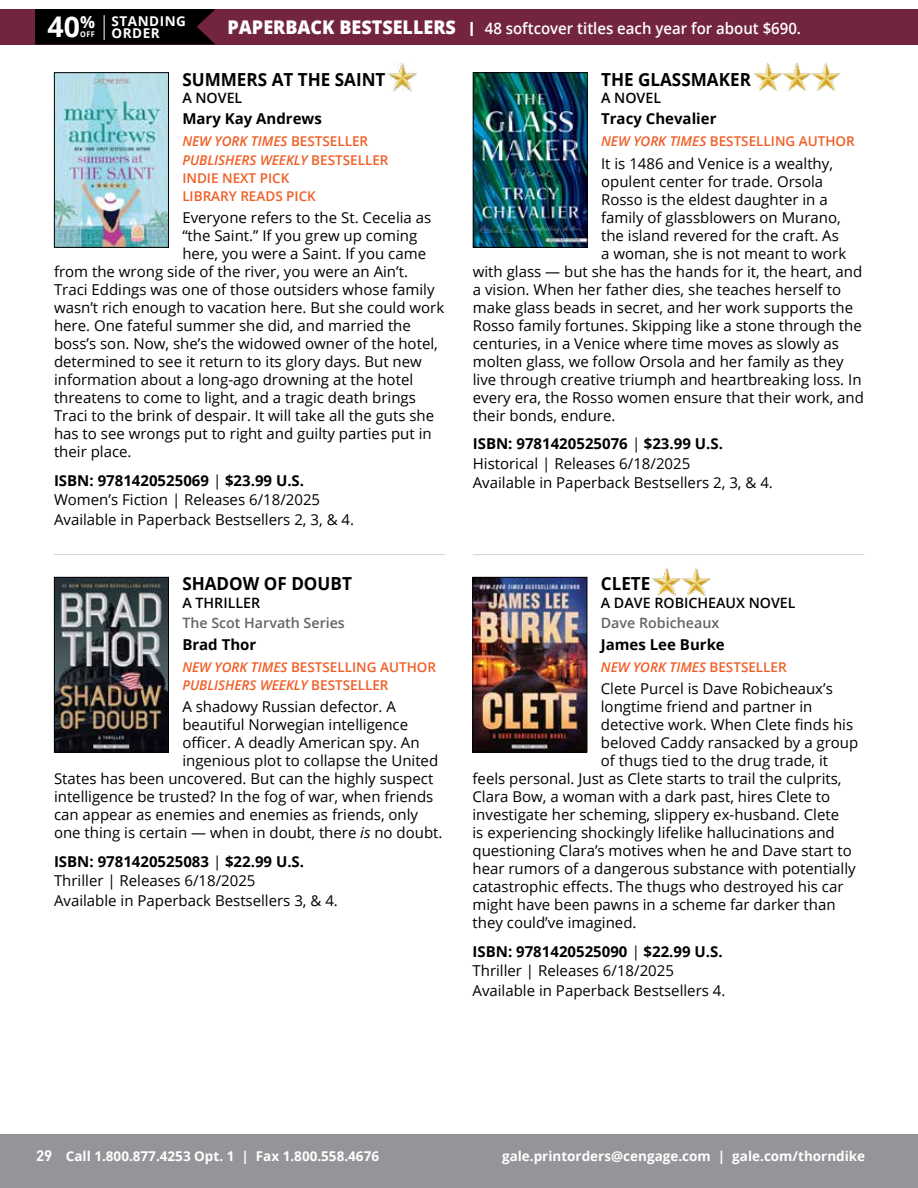
<style>
.page{position:relative;width:918px;height:1188px;background:#fff}
.page>*{position:absolute;margin:0;border:0;box-sizing:border-box;transform-origin:0 0}
.t1{font:700 28.5px "Open Sans";color:#fff}
.t2{font:700 18px "Open Sans";color:#000;scale:.95 1}
.t3{font:600 15.75px "Open Sans";color:#fff;scale:.95 1}
.t4{font:15px/19.5px "Open Sans";color:#000}
.t5{font:700 15px "Open Sans";color:#000}
.t6{font:600 14.25px "Open Sans";color:#000}
.t7{font:600 14.25px "Open Sans";color:#636466}
.t8{font:600 13.5px/18.3px "Open Sans";color:#f15d24}
.t9{font:700 13.5px "Open Sans";color:#fff}
.t10{font:italic 600 13.5px/18.3px "Open Sans";color:#f15d24}
.t11{font:700 13.5px/12px "Open Sans";letter-spacing:.04em;color:#fff}
.s1{font-weight:800;font-size:18.9px}
.s2{font-size:19.5px}
.s3{font-size:7.8px}
.s4{font-style:italic}
.s5{font-weight:700}
.s6{font-style:normal}
.s7{font-family:"DIN Offc";font-size:15px}
</style>
<div class="page">
<div style="left:0;top:1134px;width:918px;height:54px;background:#939598"></div>
<div style="left:0;top:9px;width:918px;height:35px;background:#73253d"></div>
<div style="left:35px;top:9px;width:180px;height:35px;background:#000"></div>
<img style="left:474px;top:579px;width:111px;height:171px">
<div style="left:472px;top:577px;width:115px;height:175px;border:1px solid #000"></div>
<img style="left:56px;top:74px;width:111px;height:172px">
<div style="left:54px;top:72px;width:115px;height:176px;border:1px solid #000"></div>
<img style="left:56px;top:579px;width:111px;height:171px">
<div style="left:54px;top:577px;width:115px;height:175px;border:1px solid #000"></div>
<hr style="left:54px;top:554px;width:391px;height:1px;background:#d1d3d4">
<hr style="left:473px;top:554px;width:391px;height:1px;background:#d1d3d4">
<img style="left:475px;top:74px;width:111px;height:172px">
<div style="left:473px;top:72px;width:115px;height:176px;border:1px solid #000"></div>
<img style="left:652px;top:568px;width:58px;height:28px">
<img style="left:387px;top:62px;width:30px;height:30px">
<img style="left:754px;top:63px;width:86px;height:28px">
<h1 class="t1" style="left:47px;top:7px;width:49px">40<sup>%</sup></h1>
<p class="t3" style="left:228px;top:18px;width:605px"><span class="s1">PAPERBACK BESTSELLERS</span> <span class="s2">I</span> 48 softcover titles each year for about $690.</p>
<p class="t11" style="left:80px;top:14px;width:107px;text-indent:31px">STANDING<br><span class="s3">OFF</span> ORDER</p>
<p class="t2" style="left:182px;top:67px;width:215px">SUMMERS AT THE SAINT</p>
<p class="t6" style="left:182px;top:88px;width:62px">A NOVEL</p>
<p class="t5" style="left:182px;top:108px;width:141px">Mary Kay Andrews</p>
<p class="t8" style="left:182px;top:132px;width:208px"><span class="s4">NEW YORK TIMES</span> BESTSELLER<br><span class="s4">PUBLISHERS WEEKLY</span> BESTSELLER<br>INDIE NEXT PICK<br>LIBRARY READS PICK</p>
<p class="t4" style="left:182px;top:208px;width:250px">Everyone refers to the St. Cecelia as</p>
<p class="t4" style="left:182px;top:226px;width:236px">“the Saint.” If you grew up coming</p>
<p class="t4" style="left:182px;top:244px;width:245px">here, you were a Saint. If you came</p>
<p class="t4" style="left:54px;top:262px;width:356px">from the wrong side of the river, you were an Ain’t.</p>
<p class="t4" style="left:54px;top:280px;width:382px">Traci Eddings was one of those outsiders whose family</p>
<p class="t4" style="left:54px;top:298px;width:392px">wasn’t rich enough to vacation here. But she could work</p>
<p class="t4" style="left:54px;top:316px;width:358px">here. One fateful summer she did, and married the</p>
<p class="t4" style="left:54px;top:334px;width:385px">boss’s son. Now, she’s the widowed owner of the hotel,</p>
<p class="t4" style="left:54px;top:352px;width:369px">determined to see it return to its glory days. But new</p>
<p class="t4" style="left:54px;top:370px;width:361px">information about a long-ago drowning at the hotel</p>
<p class="t4" style="left:54px;top:388px;width:363px">threatens to come to light, and a tragic death brings</p>
<p class="t4" style="left:54px;top:406px;width:382px">Traci to the brink of despair. It will take all the guts she</p>
<p class="t4" style="left:54px;top:424px;width:379px">has to see wrongs put to right and guilty parties put in</p>
<p class="t4" style="left:54px;top:442px;width:79px">their place.</p>
<p class="t4" style="left:54px;top:470px;width:302px"><span class="s5">ISBN: 9781420525069</span> <span class="s4">|</span> <span class="s5">$23.99 U.S.<br></span>Women’s Fiction | Releases 6/18/2025<br>Available in Paperback Bestsellers 2, 3, &amp; 4.</p>
<p class="t2" style="left:182px;top:571px;width:180px">SHADOW OF DOUBT</p>
<p class="t6" style="left:182px;top:593px;width:79px">A THRILLER</p>
<p class="t7" style="left:182px;top:613px;width:164px">The Scot Harvath Series</p>
<p class="t5" style="left:182px;top:634px;width:75px">Brad Thor</p>
<p class="t10" style="left:182px;top:657px;width:255px">NEW YORK TIMES <span class="s6">BESTSELLING AUTHOR<br></span>PUBLISHERS WEEKLY <span class="s6">BESTSELLER</span></p>
<p class="t4" style="left:182px;top:697px;width:215px">A shadowy Russian defector. A</p>
<p class="t4" style="left:182px;top:715px;width:227px">beautiful Norwegian intelligence</p>
<p class="t4" style="left:182px;top:733px;width:239px">officer. A deadly American spy. An</p>
<p class="t4" style="left:182px;top:751px;width:257px">ingenious plot to collapse the United</p>
<p class="t4" style="left:54px;top:769px;width:381px">States has been uncovered. But can the highly suspect</p>
<p class="t4" style="left:54px;top:787px;width:381px">intelligence be trusted? In the fog of war, when friends</p>
<p class="t4" style="left:54px;top:805px;width:366px">can appear as enemies and enemies as friends, only</p>
<p class="t4" style="left:54px;top:823px;width:390px">one thing is certain — when in doubt, there <span class="s4">is</span> no doubt.</p>
<p class="t4" style="left:54px;top:851px;width:285px"><span class="s5">ISBN: 9781420525083</span> <span class="s4">|</span> <span class="s5">$22.99 U.S.<br></span>Thriller | Releases 6/18/2025<br>Available in Paperback Bestsellers 3, &amp; 4.</p>
<p class="t2" style="left:601px;top:67px;width:159px">THE GLASSMAKER</p>
<p class="t6" style="left:601px;top:88px;width:62px">A NOVEL</p>
<p class="t5" style="left:601px;top:108px;width:117px">Tracy Chevalier</p>
<p class="t8" style="left:601px;top:132px;width:255px"><span class="s4">NEW YORK TIMES</span> BESTSELLING AUTHOR</p>
<p class="t4" style="left:601px;top:153px;width:233px">It is 1486 and Venice is a wealthy,</p>
<p class="t4" style="left:601px;top:171px;width:224px">opulent center for trade. Orsola</p>
<p class="t4" style="left:601px;top:189px;width:228px">Rosso is the eldest daughter in a</p>
<p class="t4" style="left:601px;top:207px;width:241px">family of glassblowers on Murano,</p>
<p class="t4" style="left:601px;top:225px;width:239px">the island revered for the craft. As</p>
<p class="t4" style="left:601px;top:243px;width:247px">a woman, she is not meant to work</p>
<p class="t4" style="left:473px;top:261px;width:391px">with glass — but she has the hands for it, the heart, and</p>
<p class="t4" style="left:473px;top:279px;width:370px">a vision. When her father dies, she teaches herself to</p>
<p class="t4" style="left:473px;top:297px;width:382px">make glass beads in secret, and her work supports the</p>
<p class="t4" style="left:473px;top:315px;width:391px">Rosso family fortunes. Skipping like a stone through the</p>
<p class="t4" style="left:473px;top:333px;width:368px">centuries, in a Venice where time moves as slowly as</p>
<p class="t4" style="left:473px;top:351px;width:372px">molten glass, we follow Orsola and her family as they</p>
<p class="t4" style="left:473px;top:369px;width:390px">live through creative triumph and heartbreaking loss. In</p>
<p class="t4" style="left:473px;top:387px;width:393px">every era, the Rosso women ensure that their work, and</p>
<p class="t4" style="left:473px;top:405px;width:144px">their bonds, endure.</p>
<p class="t4" style="left:473px;top:434px;width:302px"><span class="s5">ISBN: 9781420525076</span> <span class="s4">|</span> <span class="s5">$23.99 U.S.<br></span>Historical | Releases 6/18/2025<br>Available in Paperback Bestsellers 2, 3, &amp; 4.</p>
<p class="t2" style="left:601px;top:571px;width:54px">CLETE</p>
<p class="t6" style="left:601px;top:593px;width:196px">A DAVE ROBICHEAUX NOVEL</p>
<p class="t7" style="left:601px;top:613px;width:120px">Dave Robicheaux</p>
<p class="t5" style="left:601px;top:634px;width:125px">James Lee Burke</p>
<p class="t10" style="left:601px;top:657px;width:187px">NEW YORK TIMES <span class="s6">BESTSELLER</span></p>
<p class="t4" style="left:601px;top:679px;width:234px">Clete Purcel is Dave Robicheaux’s</p>
<p class="t4" style="left:601px;top:697px;width:213px">longtime friend and partner in</p>
<p class="t4" style="left:601px;top:715px;width:254px">detective work. When Clete finds his</p>
<p class="t4" style="left:601px;top:733px;width:259px">beloved Caddy ransacked by a group</p>
<p class="t4" style="left:601px;top:751px;width:229px">of thugs tied to the drug trade, it</p>
<p class="t4" style="left:473px;top:769px;width:371px">feels personal. Just as Clete starts to trail the culprits,</p>
<p class="t4" style="left:473px;top:787px;width:359px">Clara Bow, a woman with a dark past, hires Clete to</p>
<p class="t4" style="left:473px;top:805px;width:368px">investigate her scheming, slippery ex-husband. Clete</p>
<p class="t4" style="left:473px;top:823px;width:364px">is experiencing shockingly lifelike hallucinations and</p>
<p class="t4" style="left:473px;top:841px;width:381px">questioning Clara’s motives when he and Dave start to</p>
<p class="t4" style="left:473px;top:859px;width:385px">hear rumors of a dangerous substance with potentially</p>
<p class="t4" style="left:473px;top:877px;width:373px">catastrophic effects. The thugs who destroyed his car</p>
<p class="t4" style="left:473px;top:895px;width:365px">might have been pawns in a scheme far darker than</p>
<p class="t4" style="left:473px;top:913px;width:166px">they could’ve imagined.</p>
<p class="t4" style="left:473px;top:941px;width:254px"><span class="s5">ISBN: 9781420525090</span> <span class="s4">|</span> <span class="s5">$22.99 U.S.<br></span>Thriller | Releases 6/18/2025<br>Available in Paperback Bestsellers 4.</p>
<p class="t9" style="left:36px;top:1146px;width:344px"><span class="s7">29</span> Call 1.800.877.4253 Opt. 1 | Fax 1.800.558.4676</p>
<p class="t9" style="left:502px;top:1146px;width:365px">gale.printorders@cengage.com | gale.com/thorndike</p>
</div>
